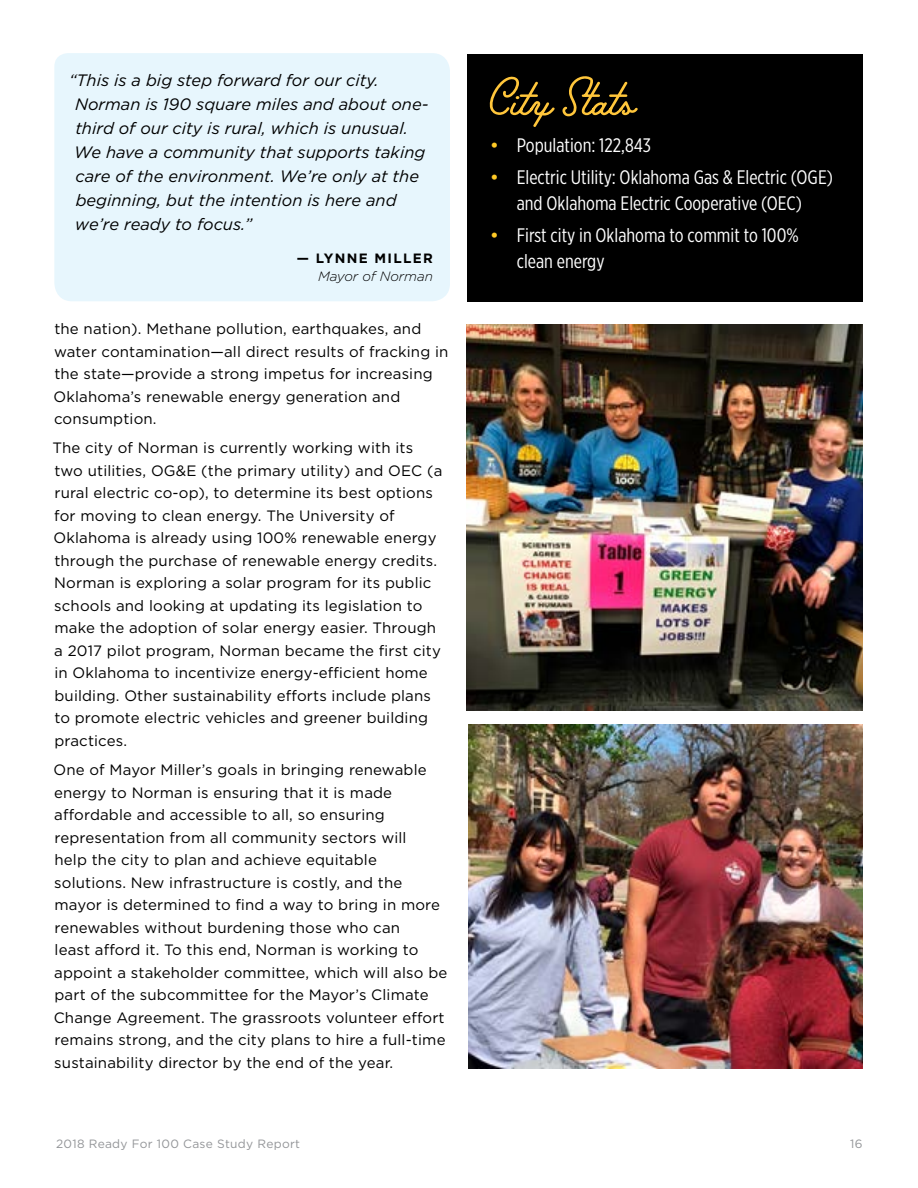
<style>
.page{position:relative;width:918px;height:1188px;background:#fff}
.page>*{position:absolute;margin:0;border:0;box-sizing:border-box;transform-origin:0 0}
.t1{font:19.5px/25.5px "Gotham X Narrow";color:#fff;text-align:center}
.t2{font:italic 16.5px/24px "Gotham";color:#000}
.t3{font:15px/22.5px "Gotham";letter-spacing:.01em;color:#000}
.t4{font:italic 300 13.5px "Gotham";color:#000}
.t5{font:700 13.5px "Gotham";letter-spacing:.1em;color:#000}
.t6{font:12px "Gotham";letter-spacing:.025em;color:#939598}
.s1{font-family:"Gotham";color:#ffc926}
</style>
<div class="page">
<div style="left:54px;top:53px;width:396px;height:248px;background:#e7f6fd"></div>
<div style="left:467px;top:54px;width:396px;height:247px;background:#000"></div>
<svg style="left:489px;top:76px;width:149px;height:51px"></svg>
<img style="left:467px;top:325px;width:395px;height:385px">
<img style="left:468px;top:724px;width:395px;height:345px">
<p class="t2" style="left:74px;top:69px;width:356px;text-indent:-5px">“This is a big step forward for our city.<br>Norman is 190 square miles and about one&shy;third of our city is rural, which is unusual.<br>We have a community that supports taking care of the environment. We’re only at the beginning, but the intention is here and we’re ready to focus.”</p>
<p class="t5" style="left:297px;top:250px;width:138px">— LYNNE MILLER</p>
<p class="t4" style="left:318px;top:269px;width:117px">Mayor of Norman</p>
<p class="t3" style="left:54px;top:317px;width:396px">the nation). Methane pollution, earthquakes, and water contamination—all direct results of fracking in the state—provide a strong impetus for increasing Oklahoma’s renewable energy generation and consumption.</p>
<p class="t3" style="left:52px;top:437px;width:392px">The city of Norman is currently working with its two utilities, OG&amp;E (the primary utility) and OEC (a rural electric co-op), to determine its best options for moving to clean energy. The University of Oklahoma is already using 100% renewable energy through the purchase of renewable energy credits.<br>Norman is exploring a solar program for its public schools and looking at updating its legislation to make the adoption of solar energy easier. Through a 2017 pilot program, Norman became the first city in Oklahoma to incentivize energy-efficient home building. Other sustainability efforts include plans to promote electric vehicles and greener building practices.</p>
<p class="t3" style="left:54px;top:758px;width:395px">One of Mayor Miller’s goals in bringing renewable energy to Norman is ensuring that it is made affordable and accessible to all, so ensuring representation from all community sectors will<br>help the city to plan and achieve equitable solutions. New infrastructure is costly, and the mayor is determined to find a way to bring in more renewables without burdening those who can<br>least afford it. To this end, Norman is working to appoint a stakeholder committee, which will also be part of the subcommittee for the Mayor’s Climate Change Agreement. The grassroots volunteer effort remains strong, and the city plans to hire a full-time sustainability director by the end of the year.</p>
<h1 class="t1" style="left:490px;top:132px;width:163px"><span class="s1">•</span> Population: 122,843</h1>
<h1 class="t1" style="left:490px;top:164px;width:345px"><span class="s1">•</span> Electric Utility: Oklahoma Gas &amp; Electric (OGE) and Oklahoma Electric Cooperative (OEC)</h1>
<h1 class="t1" style="left:517px;top:222px;width:284px;text-align:left;text-indent:-27px"><span class="s1">•</span> First city in Oklahoma to commit to 100% clean energy</h1>
<p class="t6" style="left:56px;top:1138px;width:245px">2018 Ready For 100 Case Study Report</p>
<p class="t6" style="left:850px;top:1138px;width:14px">16</p>
</div>
